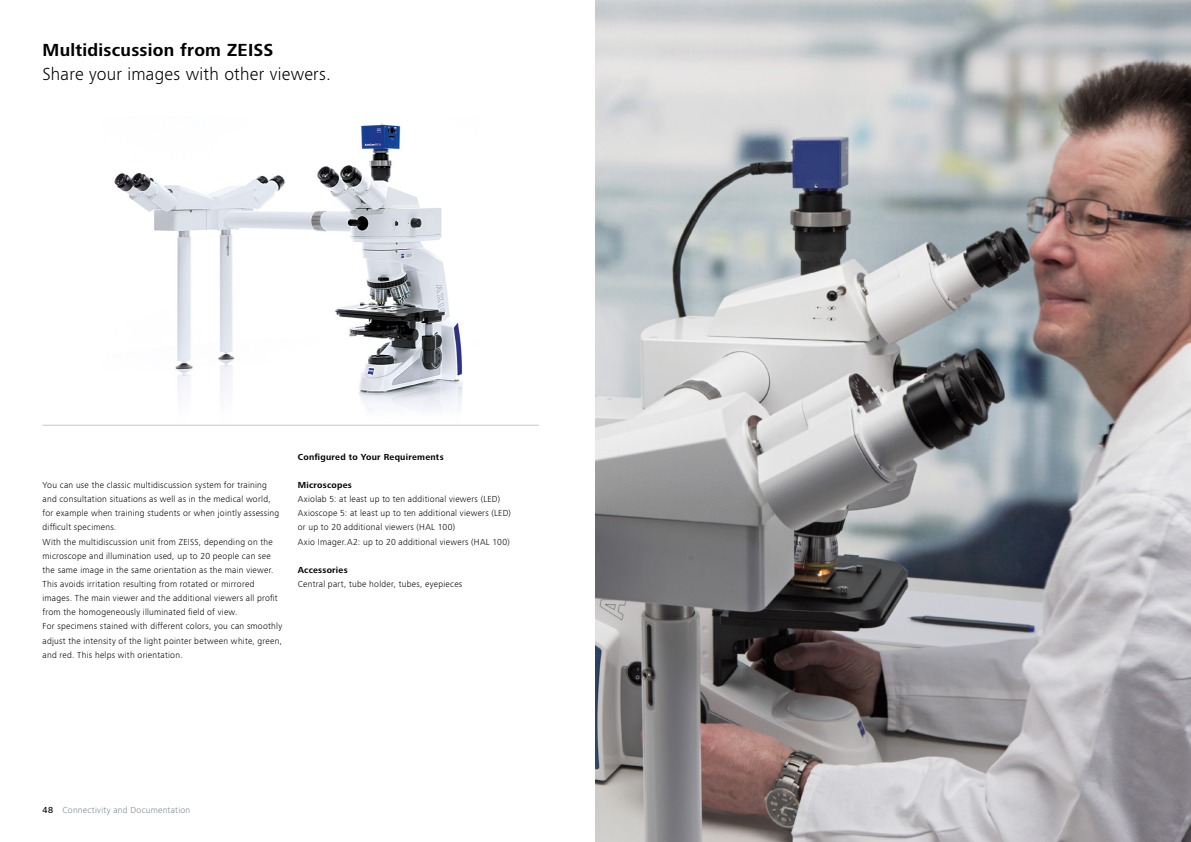
<style>
.page{position:relative;width:1191px;height:842px;background:#fff}
.page>*{position:absolute;margin:0;border:0;box-sizing:border-box;transform-origin:0 0}
.t1{font:300 18px "ZEISS Frutiger Next W1 G";letter-spacing:.015em;color:#000}
.t2{font:700 18px "ZEISS Frutiger Next W1 G";letter-spacing:.015em;color:#000}
.t3{font:300 9px/14.1px "ZEISS Frutiger Next W1 G";letter-spacing:.03em;color:#000}
.t4{font:700 9px "ZEISS Frutiger Next W1 G";letter-spacing:.03em;color:#000}
.t5{font:300 9px "ZEISS Frutiger Next W1 G";letter-spacing:.03em;color:#778592}
.s1{font-weight:500;color:#000}
</style>
<div class="page">
<hr style="left:43px;top:425px;width:496px;height:1px;background:#c5c6c6">
<img style="left:114px;top:123px;width:349px;height:288px">
<img style="left:595px;top:0;width:596px;height:842px">
<h1 class="t2" style="left:43px;top:37px;width:232px">Multidiscussion from ZEISS</h1>
<h1 class="t1" style="left:43px;top:61px;width:290px">Share your images with other viewers.</h1>
<p class="t3" style="left:43px;top:477px;width:241px">You can use the classic multidiscussion system for training and consultation situations as well as in the medical world, for example when training students or when jointly assessing difficult specimens.<br>With the multidiscussion unit from ZEISS, depending on the microscope and illumination used, up to 20 people can see the same image in the same orientation as the main viewer.<br>This avoids irritation resulting from rotated or mirrored images. The main viewer and the additional viewers all profit from the homogeneously illuminated field of view.<br>For specimens stained with different colors, you can smoothly adjust the intensity of the light pointer between white, green, and red. This helps with orientation.</p>
<p class="t4" style="left:298px;top:450px;width:147px">Configured to Your Requirements</p>
<p class="t4" style="left:298px;top:478px;width:56px">Microscopes</p>
<p class="t3" style="left:298px;top:491px;width:215px">Axiolab 5: at least up to ten additional viewers (LED)<br>Axioscope 5: at least up to ten additional viewers (LED) or up to 20 additional viewers (HAL 100)<br>Axio Imager.A2: up to 20 additional viewers (HAL 100)</p>
<p class="t4" style="left:298px;top:563px;width:51px">Accessories</p>
<p class="t3" style="left:298px;top:576px;width:166px">Central part, tube holder, tubes, eyepieces</p>
<p class="t5" style="left:43px;top:804px;width:149px"><span class="s1">48</span> Connectivity and Documentation</p>
</div>
